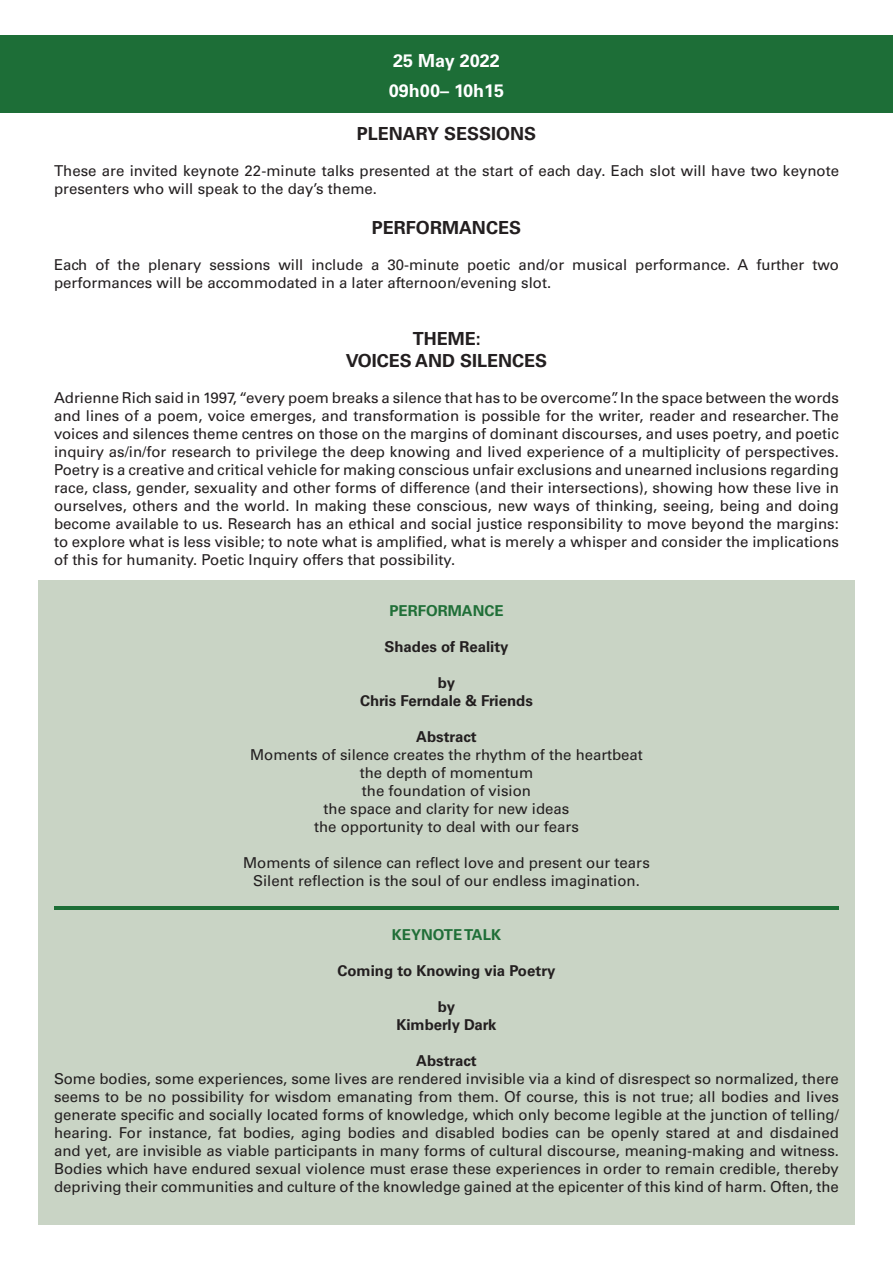
<style>
.page{position:relative;width:893px;height:1263px;background:#fff}
.page>*{position:absolute;margin:0;border:0;box-sizing:border-box;transform-origin:0 0}
.t1{font:700 18px "Univers LT Std";color:#231f20}
.t2{font:700 18px "Univers LT Std";color:#fff}
.t3{font:15px/18px "Univers LT Std";color:#231f20}
.t4{font:700 15px "Univers LT Std";color:#231f20}
.t5{font:700 15px "Univers LT Std";color:#206f38}
</style>
<div class="page">
<div style="left:0;top:36px;width:893px;height:77px;background:#1d6e37"></div>
<div style="left:38px;top:580px;width:817px;height:645px;background:#c9d4c5"></div>
<hr style="left:892px;top:588px;width:1px;height:78px;background:#1d6e37">
<hr style="left:54px;top:906px;width:785px;height:3px;background:#1d6e37">
<p class="t2" style="left:393px;top:50px;width:108px">25 May 2022</p>
<p class="t2" style="left:389px;top:80px;width:117px">09h00– 10h15</p>
<p class="t1" style="left:357px;top:123px;width:181px">PLENARY SESSIONS</p>
<p class="t3" style="left:54px;top:162px;width:786px">These are invited keynote 22-minute talks presented at the start of each day. Each slot will have two keynote presenters who will speak to the day’s theme.</p>
<p class="t1" style="left:372px;top:217px;width:151px">PERFORMANCES</p>
<p class="t3" style="left:54px;top:256px;width:786px">Each of the plenary sessions will include a 30-minute poetic and/or musical performance. A further two performances will be accommodated in a later afternoon/evening slot.</p>
<p class="t1" style="left:413px;top:329px;width:69px">THEME:</p>
<p class="t1" style="left:346px;top:350px;width:203px">VOICES AND SILENCES</p>
<p class="t3" style="left:54px;top:389px;width:786px;text-align:justify">Adrienne Rich said in 1997, “every poem breaks a silence that has to be overcome”. In the space between the words and lines of a poem, voice emerges, and transformation is possible for the writer, reader and researcher. The voices and silences theme centres on those on the margins of dominant discourses, and uses poetry, and poetic inquiry as/in/for research to privilege the deep knowing and lived experience of a multiplicity of perspectives.<br>Poetry is a creative and critical vehicle for making conscious unfair exclusions and unearned inclusions regarding race, class, gender, sexuality and other forms of difference (and their intersections), showing how these live in ourselves, others and the world. In making these conscious, new ways of thinking, seeing, being and doing become available to us. Research has an ethical and social justice responsibility to move beyond the margins: to explore what is less visible; to note what is amplified, what is merely a whisper and consider the implications of this for humanity. Poetic Inquiry offers that possibility.</p>
<p class="t5" style="left:389px;top:602px;width:116px">PERFORMANCE</p>
<p class="t4" style="left:384px;top:638px;width:126px">Shades of Reality</p>
<p class="t4" style="left:438px;top:674px;width:19px">by</p>
<p class="t4" style="left:360px;top:692px;width:174px">Chris Ferndale &amp; Friends</p>
<p class="t4" style="left:416px;top:728px;width:62px">Abstract</p>
<p class="t3" style="left:250px;top:746px;width:394px">Moments of silence creates the rhythm of the heartbeat</p>
<p class="t3" style="left:360px;top:764px;width:175px">the depth of momentum</p>
<p class="t3" style="left:362px;top:782px;width:171px">the foundation of vision</p>
<p class="t3" style="left:324px;top:800px;width:247px">the space and clarity for new ideas</p>
<p class="t3" style="left:314px;top:818px;width:266px">the opportunity to deal with our fears</p>
<p class="t3" style="left:243px;top:854px;width:408px">Moments of silence can reflect love and present our tears</p>
<p class="t3" style="left:253px;top:872px;width:388px">Silent reflection is the soul of our endless imagination.</p>
<p class="t5" style="left:392px;top:926px;width:111px">KEYNOTE TALK</p>
<p class="t4" style="left:337px;top:962px;width:220px">Coming to Knowing via Poetry</p>
<p class="t4" style="left:438px;top:998px;width:19px">by</p>
<p class="t4" style="left:396px;top:1016px;width:102px">Kimberly Dark</p>
<p class="t4" style="left:416px;top:1052px;width:62px">Abstract</p>
<p class="t3" style="left:54px;top:1070px;width:786px;text-align:justify">Some bodies, some experiences, some lives are rendered invisible via a kind of disrespect so normalized, there seems to be no possibility for wisdom emanating from them. Of course, this is not true; all bodies and lives generate specific and socially located forms of knowledge, which only become legible at the junction of telling/ hearing. For instance, fat bodies, aging bodies and disabled bodies can be openly stared at and disdained and yet, are invisible as viable participants in many forms of cultural discourse, meaning-making and witness.<br>Bodies which have endured sexual violence must erase these experiences in order to remain credible, thereby depriving their communities and culture of the knowledge gained at the epicenter of this kind of harm. Often, the</p>
</div>
